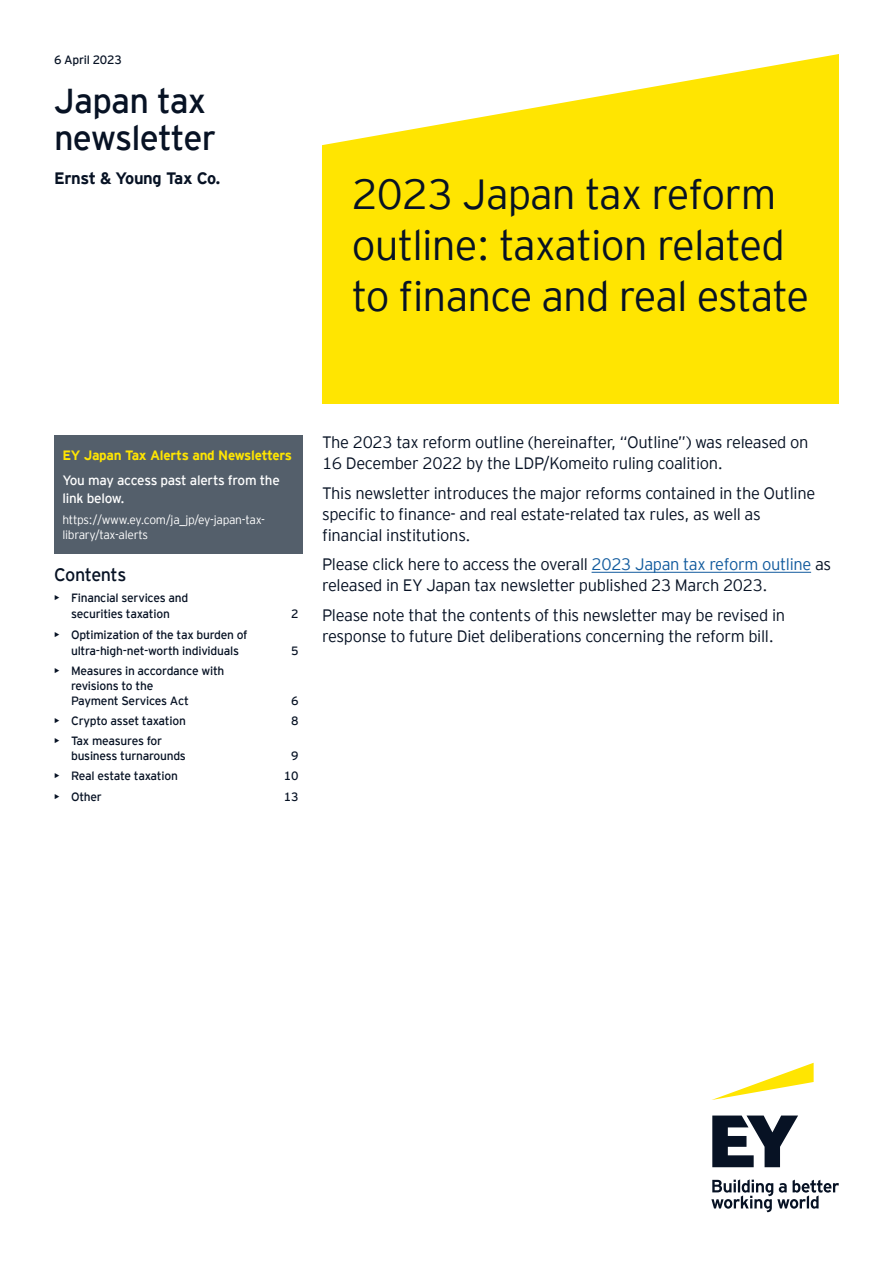
<style>
.page{position:relative;width:893px;height:1263px;background:#fff}
.page>*{position:absolute;margin:0;border:0;box-sizing:border-box;transform-origin:0 0}
.t1{font:300 42px/51px "EY Interstate";letter-spacing:-.02em;color:#071224}
.t2{font:34.5px/37.5px "EY Interstate";letter-spacing:-.02em;color:#071224}
.t3{font:18px "EY Interstate";letter-spacing:-.03em;color:#071224}
.t4{font:300 16.5px/21px "EY Interstate";letter-spacing:-.02em;color:#071224}
.t5{font:700 16.5px "EY Interstate";letter-spacing:-.02em;color:#071224}
.t6{font:13.5px/18px "EY Interstate";letter-spacing:-.02em;color:#fff}
.t7{font:700 13.5px "EY Interstate";letter-spacing:-.02em;color:#ffe501}
.t8{font:12px/15px "EY Interstate";letter-spacing:-.02em;color:#071224}
.t9{font:300 12px/15px "EY Interstate";letter-spacing:-.02em;color:#fff}
.s1{color:#125b9e}
</style>
<div class="page">
<svg style="left:712px;top:1063px;width:102px;height:37px"></svg>
<svg style="left:711px;top:1115px;width:128px;height:97px"></svg>
<svg style="left:322px;top:54px;width:517px;height:350px;background:#ffe822"></svg>
<div style="left:54px;top:435px;width:249px;height:119px;background:#545f6b"></div>
<hr style="left:592px;top:572px;width:219px;height:1px;background:#125b9e">
<p class="t8" style="left:54px;top:51px;width:69px">6 April 2023</p>
<h2 class="t2" style="left:54px;top:80px;width:164px">Japan tax newsletter</h2>
<p class="t5" style="left:54px;top:166px;width:168px">Ernst &amp; Young Tax Co.</p>
<h1 class="t1" style="left:352px;top:166px;width:459px">2023 Japan tax reform outline: taxation related to finance and real estate</h1>
<p class="t7" style="left:62px;top:446px;width:231px">EY Japan Tax Alerts and Newsletters</p>
<p class="t6" style="left:62px;top:470px;width:219px">You may access past alerts from the link below.</p>
<p class="t9" style="left:62px;top:512px;width:204px">https://www.ey.com/ja_jp/ey-japan-tax&shy;library/tax-alerts</p>
<p class="t3" style="left:54px;top:562px;width:74px">Contents</p>
<p class="t8" style="left:54px;top:588px;width:136px;line-height:16.5px;text-align:center">• Financial services and securities taxation</p>
<p class="t8" style="left:71px;top:626px;width:178px;line-height:16.5px;text-indent:-17px">• Optimization of the tax burden of ultra-high-net-worth individuals</p>
<p class="t8" style="left:71px;top:662px;width:155px;text-indent:-17px">• Measures in accordance with revisions to the<br>Payment Services Act</p>
<p class="t8" style="left:291px;top:606px;width:9px">2</p>
<p class="t8" style="left:291px;top:643px;width:9px">5</p>
<p class="t8" style="left:291px;top:692px;width:9px">6</p>
<p class="t8" style="left:54px;top:713px;width:133px">• Crypto asset taxation</p>
<p class="t8" style="left:291px;top:713px;width:9px">8</p>
<p class="t8" style="left:71px;top:732px;width:116px;text-indent:-17px">• Tax measures for business turnarounds</p>
<p class="t8" style="left:291px;top:747px;width:9px">9</p>
<p class="t8" style="left:54px;top:768px;width:125px">• Real estate taxation</p>
<p class="t8" style="left:284px;top:768px;width:16px">10</p>
<p class="t8" style="left:54px;top:789px;width:49px">• Other</p>
<p class="t8" style="left:284px;top:789px;width:16px">13</p>
<p class="t4" style="left:322px;top:431px;width:488px">The 2023 tax reform outline (hereinafter, “Outline”) was released on<br>16 December 2022 by the LDP/Komeito ruling coalition.</p>
<p class="t4" style="left:322px;top:481px;width:495px">This newsletter introduces the major reforms contained in the Outline specific to finance- and real estate-related tax rules, as well as financial institutions.</p>
<p class="t4" style="left:322px;top:553px;width:511px">Please click here to access the overall <span class="s1">2023 Japan tax reform outline</span> as released in EY Japan tax newsletter published 23 March 2023.</p>
<p class="t4" style="left:322px;top:603px;width:465px">Please note that the contents of this newsletter may be revised in response to future Diet deliberations concerning the reform bill.</p>
</div>
